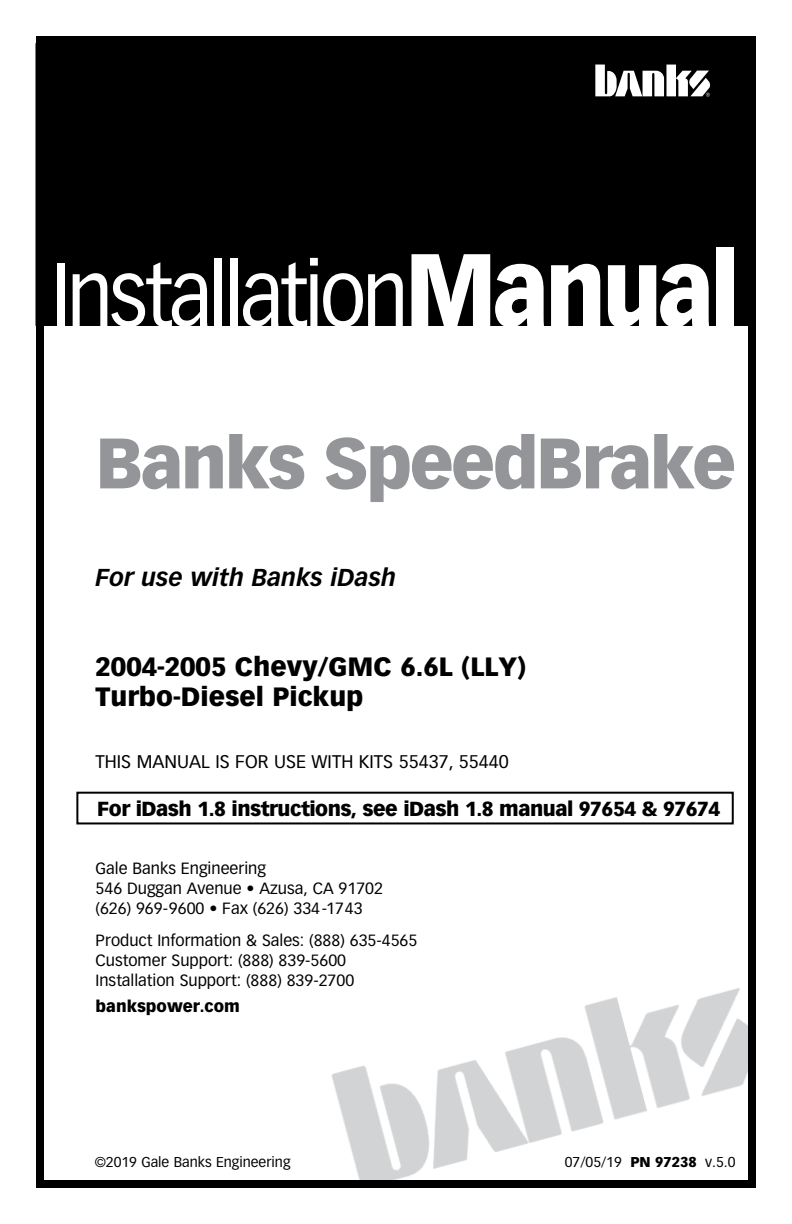
<style>
.page{position:relative;width:792px;height:1224px;background:#fff}
.page>*{position:absolute;margin:0;border:0;box-sizing:border-box;transform-origin:0 0}
.t1{font:88px "Vectora LT Std";letter-spacing:-.045em;color:#fff;scale:.91 1}
.t2{font:900 70px "Vectora LT Std";letter-spacing:-.04em;color:#939598}
.t3{font:900 26px/30px "Vectora LT Std";color:#000}
.t4{font:italic 700 24px "Vectora LT Std";color:#000}
.t5{font:900 20px "Vectora LT Std";letter-spacing:-.025em;color:#000}
.t6{font:18px "Vectora LT Std";color:#000}
.t7{font:16px/20px "Vectora LT Std";color:#000}
.t8{font:900 16px "Vectora LT Std";color:#000}
.t9{font:14px "Vectora LT Std";color:#000}
.s1{font-weight:900;font-size:101.2px}
.s2{font-weight:900}
</style>
<div class="page">
<img style="left:331px;top:988px;width:416px;height:191px">
<div style="left:36px;top:36px;width:720px;height:1152px;border:8px solid #000"></div>
<div style="left:36px;top:44px;width:715px;height:281px;background:#000"></div>
<svg style="left:595px;top:65px;width:115px;height:32px"></svg>
<div style="left:76px;top:792px;width:658px;height:32px;border:2px solid #000"></div>
<h1 class="t1" style="left:51px;top:243px;width:757px">Installation<span class="s1">Manual</span></h1>
<h2 class="t2" style="left:96px;top:420px;width:642px">Banks SpeedBrake</h2>
<h3 class="t4" style="left:96px;top:564px;width:302px">For use with Banks iDash</h3>
<h3 class="t3" style="left:96px;top:652px;width:432px">2004-2005 Chevy/GMC 6.6L (LLY)<br>Turbo-Diesel Pickup</h3>
<p class="t6" style="left:96px;top:751px;width:415px">THIS MANUAL IS FOR USE WITH KITS 55437, 55440</p>
<p class="t5" style="left:97px;top:797px;width:625px">For iDash 1.8 instructions, see iDash 1.8 manual 97654 &amp; 97674</p>
<p class="t7" style="left:96px;top:859px;width:289px">Gale Banks Engineering<br>546 Duggan Avenue • Azusa, CA 91702 (626) 969-9600 • Fax (626) 334-1743</p>
<p class="t7" style="left:96px;top:931px;width:323px">Product Information &amp; Sales: (888) 635-4565<br>Customer Support: (888) 839-5600<br>Installation Support: (888) 839-2700</p>
<p class="t8" style="left:96px;top:997px;width:146px">bankspower.com</p>
<p class="t9" style="left:95px;top:1153px;width:197px">©2019 Gale Banks Engineering</p>
<p class="t9" style="left:565px;top:1153px;width:172px">07/05/19 <span class="s2">PN 97238</span> v.5.0</p>
</div>
